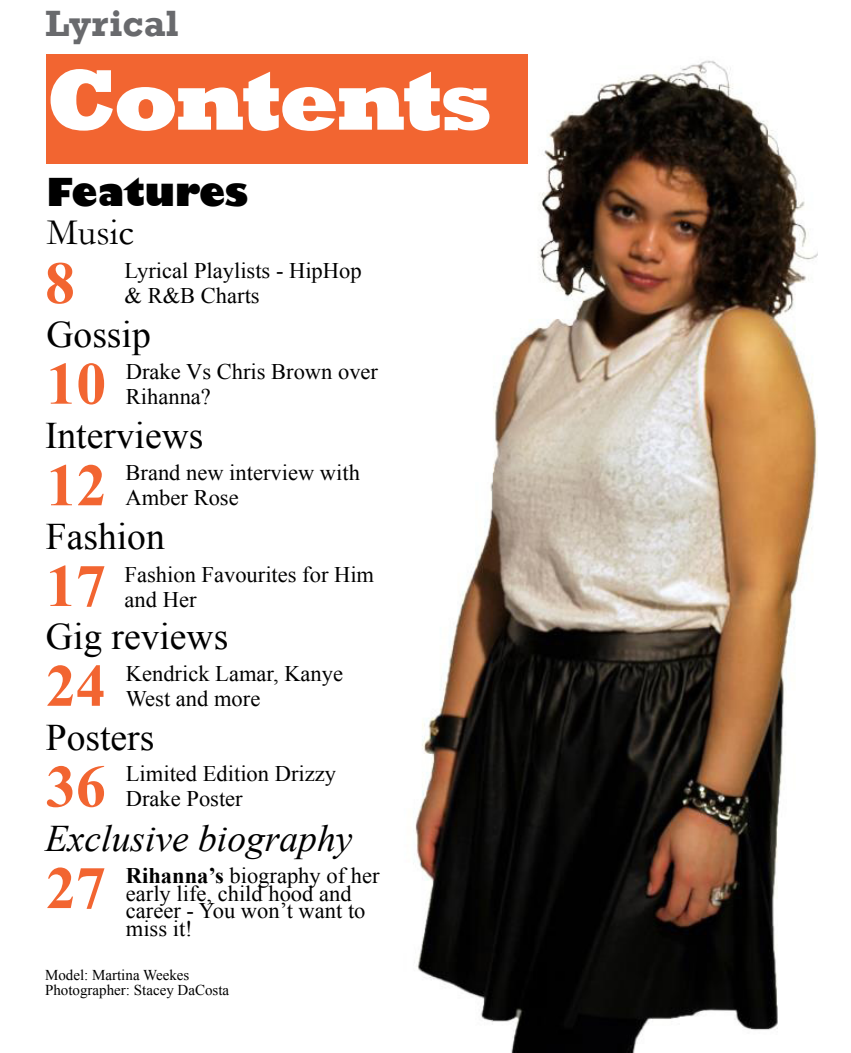
<style>
.page{position:relative;width:851px;height:1053px;background:#fff}
.page>*{position:absolute;margin:0;border:0;box-sizing:border-box;transform-origin:0 0}
.t1{font:800 87.5px "Rockwell";letter-spacing:-.04em;color:#fff}
.t2{font:700 60px "Times New Roman";color:#f26531}
.t3{font:37.5px "Times New Roman";color:#000}
.t4{font:italic 37.5px "Times New Roman";color:#000}
.t5{font:800 37.5px "Gill Sans";color:#000}
.t6{font:700 37.5px "Rockwell";color:#696a6d}
.t7{font:37.5px "Garamond";color:#000}
.t8{font:22.25px/25px "Times New Roman";color:#000}
.t9{font:15px/15px "Times New Roman";color:#000}
.s1{font-weight:700}
</style>
<div class="page">
<img style="left:227px;top:60px;width:590px;height:992px">
<div style="left:47px;top:54px;width:481px;height:109px;background:#f26531"></div>
<svg style="left:227px;top:822px;width:128px;height:41px"></svg>
<h3 class="t6" style="left:45px;top:0;width:135px">Lyrical</h3>
<h1 class="t1" style="left:46px;top:50px;width:448px">Contents</h1>
<h3 class="t5" style="left:47px;top:169px;width:203px">Features</h3>
<h3 class="t7" style="left:47px;top:207px;width:89px">Music</h3>
<p class="t8" style="left:125px;top:258px;width:238px">Lyrical Playlists - HipHop &amp; R&amp;B Charts</p>
<h3 class="t3" style="left:47px;top:309px;width:106px">Gossip</h3>
<h2 class="t2" style="left:46px;top:342px;width:61px">10</h2>
<p class="t8" style="left:126px;top:358px;width:254px">Drake Vs Chris Brown over<br>Rihanna?</p>
<h3 class="t3" style="left:45px;top:410px;width:160px">Interviews</h3>
<h2 class="t2" style="left:47px;top:443px;width:61px">12</h2>
<p class="t8" style="left:125px;top:460px;width:236px">Brand new interview with<br>Amber Rose</p>
<h2 class="t2" style="left:45px;top:241px;width:31px">8</h2>
<h3 class="t3" style="left:46px;top:511px;width:120px">Fashion</h3>
<h2 class="t2" style="left:46px;top:544px;width:61px">17</h2>
<p class="t8" style="left:125px;top:561px;width:251px">Fashion Favourites for Him and Her</p>
<h3 class="t3" style="left:46px;top:611px;width:184px">Gig reviews</h3>
<p class="t8" style="left:126px;top:660px;width:219px">Kendrick Lamar, Kanye<br>West and more</p>
<h2 class="t2" style="left:46px;top:644px;width:61px">24</h2>
<h3 class="t3" style="left:46px;top:711px;width:110px">Posters</h3>
<h2 class="t2" style="left:46px;top:744px;width:61px">36</h2>
<p class="t8" style="left:126px;top:761px;width:211px">Limited Edition Drizzy<br>Drake Poster</p>
<h3 class="t4" style="left:45px;top:812px;width:309px">Exclusive biography</h3>
<h2 class="t2" style="left:46px;top:846px;width:61px">27</h2>
<p class="t8" style="left:126px;top:866px;width:255px;line-height:17.5px"><span class="s1">Rihanna’s</span> biography of her early life, child hood and career - You won’t want to miss it!</p>
<p class="t9" style="left:45px;top:967px;width:186px">Model: Martina Weekes<br>Photographer: Stacey DaCosta</p>
</div>
